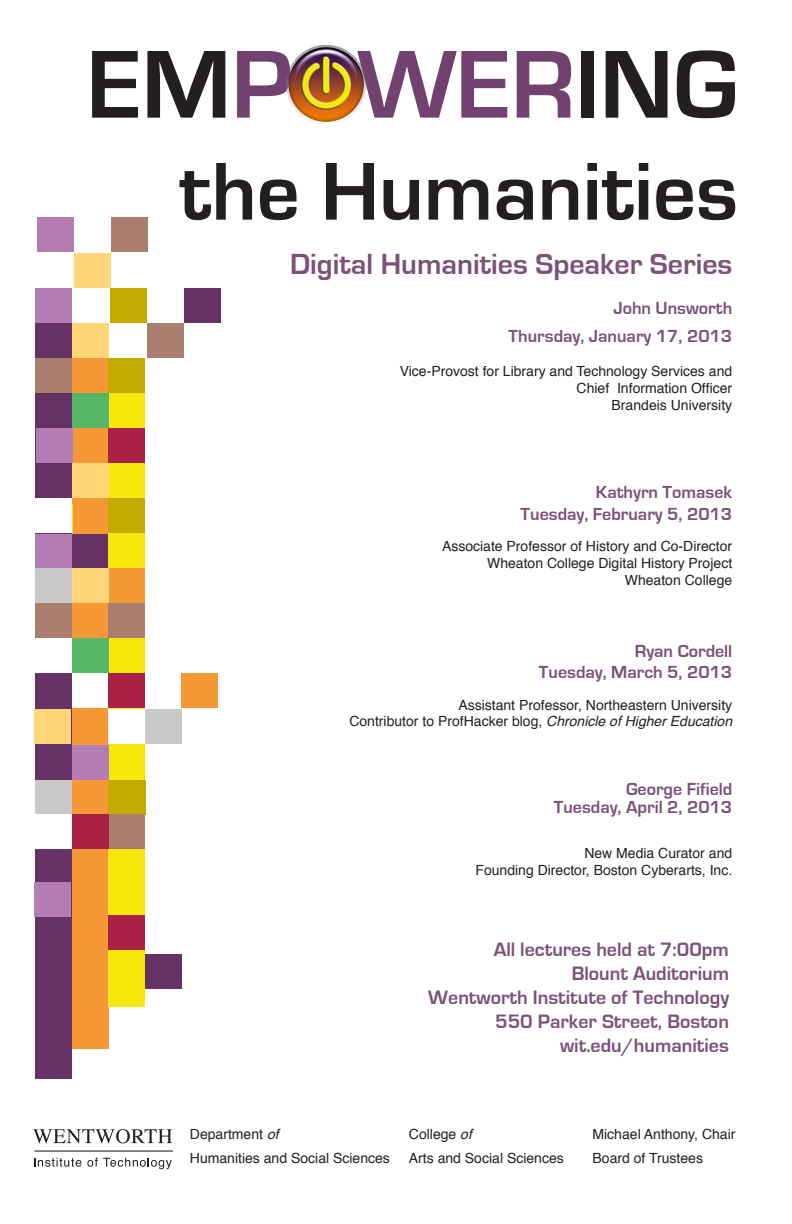
<style>
.page{position:relative;width:792px;height:1224px;background:#fff}
.page>*{position:absolute;margin:0;border:0;box-sizing:border-box;transform-origin:0 0}
.t1{font:700 100px "Eurostile";color:#231f20}
.t2{font:700 85px "Eurostile";color:#231f20}
.t3{font:700 30px "Eurostile";color:#7b5279}
.t4{font:700 20px "Eurostile";color:#7b5279}
.t5{font:700 18px/21.6px "Eurostile";color:#7b5279;text-align:right}
.t6{font:14px/16.8px "Helvetica";color:#231f20;text-align:right}
.s1{color:#71426f}
.s2{color:#fff}
.s3{font-style:italic}
</style>
<div class="page">
<img style="left:286px;top:45px;width:80px;height:77px">
<svg style="left:33px;top:1129px;width:139px;height:14px"></svg>
<svg style="left:34px;top:1158px;width:47px;height:9px"></svg>
<svg style="left:87px;top:1158px;width:85px;height:11px"></svg>
<hr style="left:34px;top:1151px;width:139px;height:1px;background:#231f20">
<div style="left:72px;top:330px;width:36px;height:719px;background:#f79837"></div>
<div style="left:108px;top:360px;width:37px;height:648px;background:#f7e70c"></div>
<div style="left:108px;top:568px;width:37px;height:35px;background:#f79837"></div>
<div style="left:72px;top:393px;width:36px;height:35px;background:#58b767"></div>
<div style="left:108px;top:428px;width:37px;height:35px;background:#ab2045"></div>
<div style="left:184px;top:288px;width:36px;height:36px;background:#663165"></div>
<div style="left:35px;top:288px;width:36px;height:791px;background:#663165"></div>
<div style="left:110px;top:288px;width:36px;height:36px;background:#c5aa00"></div>
<div style="left:36px;top:288px;width:36px;height:36px;background:#b47eb4"></div>
<div style="left:74px;top:253px;width:36px;height:35px;background:#ffd678"></div>
<div style="left:37px;top:218px;width:37px;height:34px;background:#b47eb4"></div>
<div style="left:111px;top:218px;width:36px;height:34px;background:#ab7f70"></div>
<div style="left:36px;top:358px;width:36px;height:35px;background:#ab7f70"></div>
<div style="left:147px;top:323px;width:36px;height:35px;background:#ab7f70"></div>
<div style="left:72px;top:323px;width:36px;height:35px;background:#ffd678"></div>
<div style="left:108px;top:358px;width:37px;height:35px;background:#c5aa00"></div>
<div style="left:36px;top:428px;width:36px;height:35px;background:#b47eb4"></div>
<div style="left:72px;top:464px;width:36px;height:34px;background:#ffd678"></div>
<div style="left:71px;top:534px;width:36px;height:35px;background:#663165"></div>
<div style="left:35px;top:534px;width:36px;height:35px;background:#b47eb4"></div>
<div style="left:72px;top:568px;width:36px;height:35px;background:#ffd678"></div>
<div style="left:35px;top:603px;width:36px;height:35px;background:#ab7f70"></div>
<div style="left:108px;top:603px;width:37px;height:35px;background:#ab7f70"></div>
<div style="left:182px;top:674px;width:36px;height:34px;background:#f79837"></div>
<div style="left:72px;top:674px;width:36px;height:34px;background:#fff"></div>
<div style="left:108px;top:674px;width:37px;height:34px;background:#ab2045"></div>
<div style="left:145px;top:709px;width:37px;height:35px;background:#cbc8c9"></div>
<div style="left:34px;top:709px;width:37px;height:35px;background:#ffd678"></div>
<div style="left:108px;top:709px;width:37px;height:35px;background:#fff"></div>
<div style="left:35px;top:568px;width:36px;height:35px;background:#cbc8c9"></div>
<div style="left:72px;top:746px;width:36px;height:34px;background:#b47eb4"></div>
<div style="left:108px;top:780px;width:37px;height:35px;background:#c5aa00"></div>
<div style="left:35px;top:780px;width:37px;height:35px;background:#cbc8c9"></div>
<div style="left:108px;top:814px;width:37px;height:35px;background:#ab7f70"></div>
<div style="left:72px;top:814px;width:36px;height:35px;background:#ab2045"></div>
<div style="left:30px;top:814px;width:42px;height:35px;background:#fff"></div>
<div style="left:108px;top:915px;width:37px;height:35px;background:#ab2045"></div>
<div style="left:145px;top:954px;width:36px;height:35px;background:#663165"></div>
<div style="left:108px;top:498px;width:37px;height:36px;background:#c5aa00"></div>
<div style="left:36px;top:498px;width:36px;height:36px;background:#fff"></div>
<div style="left:14px;top:498px;width:36px;height:36px;background:#fff"></div>
<div style="left:72px;top:638px;width:36px;height:35px;background:#58b767"></div>
<div style="left:36px;top:638px;width:36px;height:35px;background:#fff"></div>
<div style="left:14px;top:638px;width:36px;height:35px;background:#fff"></div>
<div style="left:35px;top:882px;width:36px;height:36px;background:#b47eb4"></div>
<p class="t1" style="left:88px;top:30px;width:652px">EM<span class="s1">P</span><span class="s2">O</span><span class="s1">WER</span>ING</p>
<p class="t2" style="left:179px;top:145px;width:560px">the Humanities</p>
<p class="t3" style="left:290px;top:248px;width:444px">Digital Humanities Speaker Series</p>
<p class="t5" style="left:613px;top:297px;width:120px">John Unsworth</p>
<p class="t5" style="left:509px;top:326px;width:225px">Thursday, January 17, 2013</p>
<p class="t6" style="left:400px;top:363px;width:334px">Vice-Provost for Library and Technology Services and</p>
<p class="t6" style="left:577px;top:380px;width:157px">Chief Information Officer</p>
<p class="t6" style="left:612px;top:397px;width:122px">Brandeis University</p>
<p class="t5" style="left:596px;top:482px;width:138px">Kathyrn Tomasek</p>
<p class="t5" style="left:521px;top:504px;width:213px">Tuesday, February 5, 2013</p>
<p class="t6" style="left:442px;top:538px;width:292px">Associate Professor of History and Co-Director<br>Wheaton College Digital History Project</p>
<p class="t6" style="left:625px;top:572px;width:109px">Wheaton College</p>
<p class="t5" style="left:539px;top:640px;width:195px">Ryan Cordell<br>Tuesday, March 5, 2013</p>
<p class="t6" style="left:349px;top:697px;width:384px">Assistant Professor, Northeastern University<br>Contributor to ProfHacker blog, <span class="s3">Chronicle of Higher Education</span></p>
<p class="t5" style="left:554px;top:780px;width:180px;line-height:18px">George Fifield<br>Tuesday, April 2, 2013</p>
<p class="t6" style="left:475px;top:846px;width:258px">New Media Curator and<br>Founding Director, Boston Cyberarts, Inc.</p>
<p class="t4" style="left:494px;top:939px;width:237px">All lectures held at 7:00pm</p>
<p class="t4" style="left:572px;top:963px;width:159px">Blount Auditorium</p>
<p class="t4" style="left:428px;top:987px;width:302px">Wentworth Institute of Technology</p>
<p class="t4" style="left:495px;top:1011px;width:235px">550 Parker Street, Boston</p>
<p class="t4" style="left:560px;top:1035px;width:170px">wit.edu/humanities</p>
<p class="t6" style="left:190px;top:1126px;width:90px">Department <span class="s3">of</span></p>
<p class="t6" style="left:190px;top:1150px;width:201px">Humanities and Social Sciences</p>
<p class="t6" style="left:409px;top:1126px;width:65px">College <span class="s3">of</span></p>
<p class="t6" style="left:409px;top:1150px;width:156px">Arts and Social Sciences</p>
<p class="t6" style="left:593px;top:1126px;width:144px">Michael Anthony, Chair</p>
<p class="t6" style="left:593px;top:1150px;width:112px">Board of Trustees</p>
</div>
